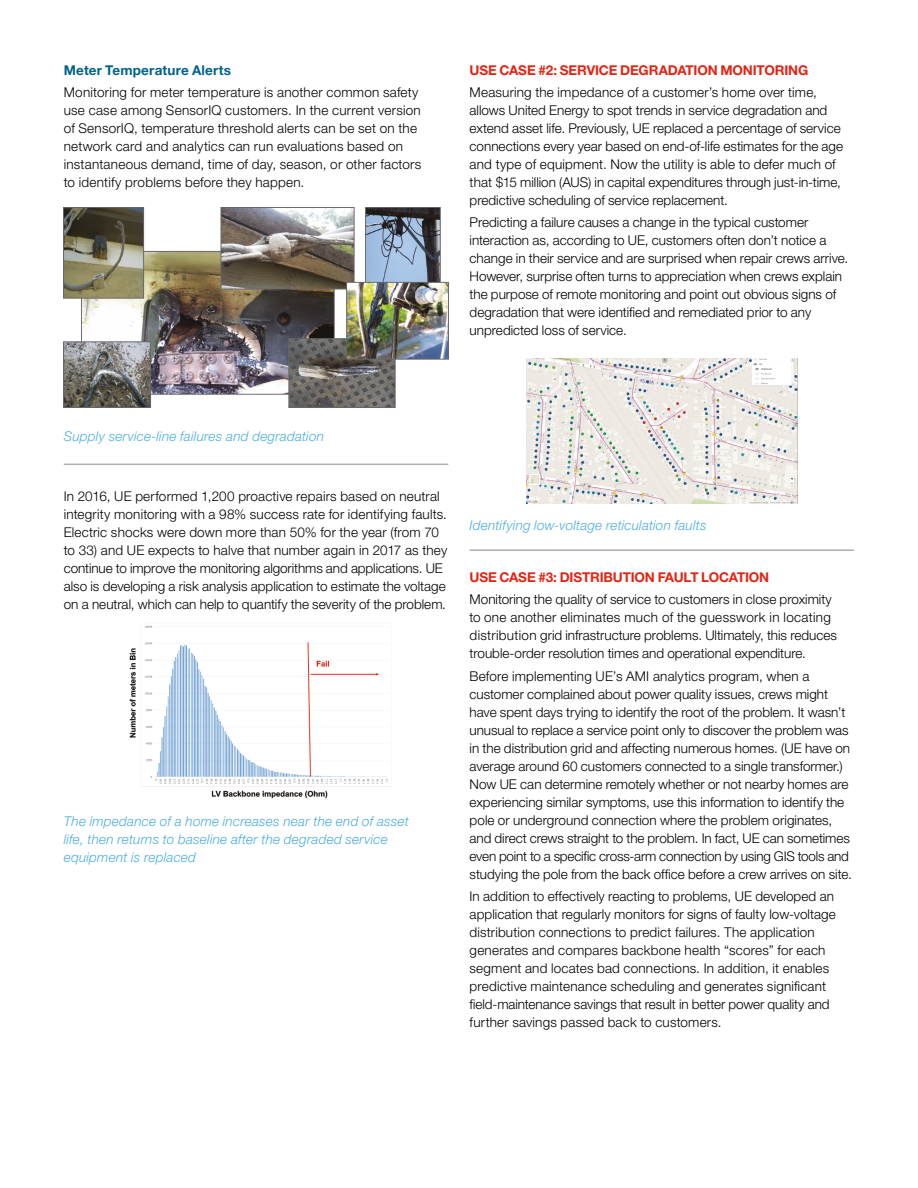
<style>
.page{position:relative;width:918px;height:1188px;background:#fff}
.page>*{position:absolute;margin:0;border:0;box-sizing:border-box;transform-origin:0 0}
.Body_Copy_9_12{font:300 13.5px/18px "Helvetica Neue LT Std";color:#000}
.Body_Copy_9_12-2{font:italic 300 13.5px/18px "Helvetica Neue LT Std";letter-spacing:.015em;color:#4aaedf}
.Section_Title{font:700 13.5px "Helvetica Neue LT Std";letter-spacing:-.01em;color:#e42313}
.Section_Subhead{font:700 13.5px "Helvetica Neue LT Std";letter-spacing:.015em;color:#00628b}
</style>
<div class="page">
<img style="left:64px;top:208px;width:384px;height:200px">
<hr style="left:64px;top:464px;width:384px;height:1px;background:#acafb2">
<hr style="left:470px;top:549px;width:384px;height:2px;background:#acafb2">
<img style="left:129px;top:625px;width:262px;height:174px">
<img style="left:527px;top:358px;width:270px;height:146px">
<p class="Section_Subhead" style="left:64px;top:62px;width:169px">Meter Temperature Alerts</p>
<p class="Body_Copy_9_12" style="left:64px;top:83px;width:359px">Monitoring for meter temperature is another common safety use case among SensorIQ customers. In the current version of SensorIQ, temperature threshold alerts can be set on the network card and analytics can run evaluations based on instantaneous demand, time of day, season, or other factors to identify problems before they happen.</p>
<p class="Section_Title" style="left:470px;top:62px;width:340px">USE CASE #2: SERVICE DEGRADATION MONITORING</p>
<p class="Body_Copy_9_12" style="left:470px;top:83px;width:375px">Measuring the impedance of a customer’s home over time, allows United Energy to spot trends in service degradation and extend asset life. Previously, UE replaced a percentage of service connections every year based on end-of-life estimates for the age and type of equipment. Now the utility is able to defer much of that $15 million (AUS) in capital expenditures through just-in-time, predictive scheduling of service replacement.</p>
<p class="Body_Copy_9_12" style="left:470px;top:213px;width:380px">Predicting a failure causes a change in the typical customer interaction as, according to UE, customers often don’t notice a change in their service and are surprised when repair crews arrive.<br>However, surprise often turns to appreciation when crews explain the purpose of remote monitoring and point out obvious signs of degradation that were identified and remediated prior to any unpredicted loss of service.</p>
<p class="Body_Copy_9_12-2" style="left:64px;top:427px;width:262px">Supply service-line failures and degradation</p>
<p class="Body_Copy_9_12" style="left:64px;top:486px;width:385px">In 2016, UE performed 1,200 proactive repairs based on neutral integrity monitoring with a 98% success rate for identifying faults.<br>Electric shocks were down more than 50% for the year (from 70 to 33) and UE expects to halve that number again in 2017 as they continue to improve the monitoring algorithms and applications. UE also is developing a risk analysis application to estimate the voltage on a neutral, which can help to quantify the severity of the problem.</p>
<p class="Body_Copy_9_12-2" style="left:64px;top:812px;width:346px">The impedance of a home increases near the end of asset life, then returns to baseline after the degraded service equipment is replaced</p>
<p class="Body_Copy_9_12-2" style="left:470px;top:516px;width:238px">Identifying low-voltage reticulation faults</p>
<p class="Section_Title" style="left:470px;top:569px;width:301px">USE CASE #3: DISTRIBUTION FAULT LOCATION</p>
<p class="Body_Copy_9_12" style="left:470px;top:590px;width:369px">Monitoring the quality of service to customers in close proximity to one another eliminates much of the guesswork in locating distribution grid infrastructure problems. Ultimately, this reduces trouble-order resolution times and operational expenditure.</p>
<p class="Body_Copy_9_12" style="left:470px;top:666px;width:384px">Before implementing UE’s AMI analytics program, when a customer complained about power quality issues, crews might have spent days trying to identify the root of the problem. It wasn’t unusual to replace a service point only to discover the problem was in the distribution grid and affecting numerous homes. (UE have on average around 60 customers connected to a single transformer.)<br>Now UE can determine remotely whether or not nearby homes are experiencing similar symptoms, use this information to identify the pole or underground connection where the problem originates, and direct crews straight to the problem. In fact, UE can sometimes even point to a specific cross-arm connection by using GIS tools and studying the pole from the back office before a crew arrives on site.</p>
<p class="Body_Copy_9_12" style="left:470px;top:887px;width:368px">In addition to effectively reacting to problems, UE developed an application that regularly monitors for signs of faulty low-voltage distribution connections to predict failures. The application generates and compares backbone health “scores” for each segment and locates bad connections. In addition, it enables predictive maintenance scheduling and generates significant field-maintenance savings that result in better power quality and further savings passed back to customers.</p>
</div>
